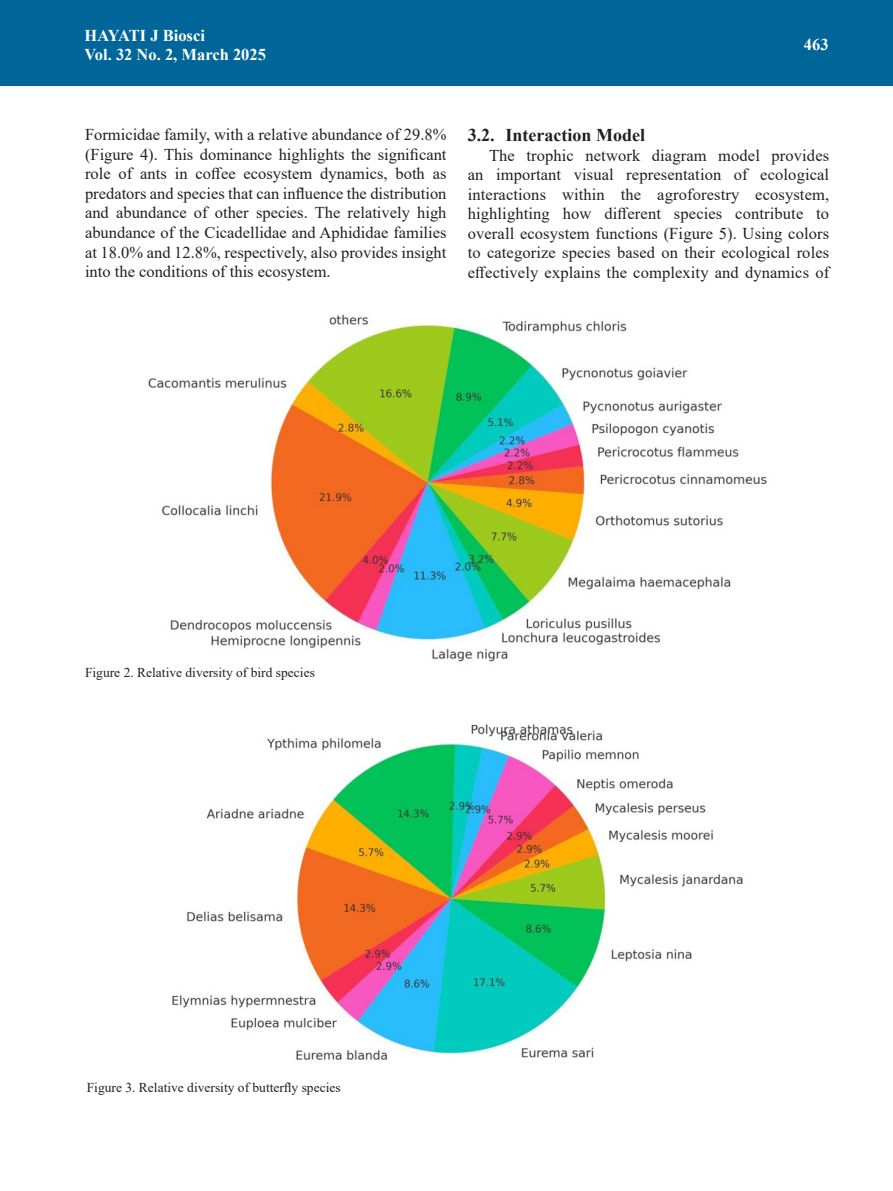
<style>
.page{position:relative;width:893px;height:1191px;background:#fff}
.page>*{position:absolute;margin:0;border:0;box-sizing:border-box;transform-origin:0 0}
.t1{font:700 18px "Times New Roman";color:#231f20}
.t2{font:16.5px/19.5px "Times New Roman";letter-spacing:.005em;color:#231f20;text-align:justify}
.t3{font:700 16.5px/19.5px "Times New Roman";color:#fff}
.t4{font:13.5px "Times New Roman";color:#231f20}
</style>
<div class="page">
<img style="left:148px;top:314px;width:619px;height:348px">
<img style="left:172px;top:724px;width:571px;height:336px">
<div style="left:0;top:0;width:893px;height:85px;background:#069"></div>
<p class="t3" style="left:85px;top:25px;width:183px">HAYATI J Biosci<br>Vol. 32 No. 2, March 2025</p>
<p class="t3" style="left:804px;top:34px;width:26px">463</p>
<p class="t2" style="left:85px;top:125px;width:363px">Formicidae family, with a relative abundance of 29.8% (Figure 4). This dominance highlights the significant role of ants in coffee ecosystem dynamics, both as predators and species that can influence the distribution and abundance of other species. The relatively high abundance of the Cicadellidae and Aphididae families at 18.0% and 12.8%, respectively, also provides insight into the conditions of this ecosystem.</p>
<p class="t1" style="left:468px;top:122px;width:179px">3.2. Interaction Model</p>
<p class="t2" style="left:468px;top:145px;width:363px;text-indent:21px">The trophic network diagram model provides an important visual representation of ecological interactions within the agroforestry ecosystem, highlighting how different species contribute to overall ecosystem functions (Figure 5). Using colors to categorize species based on their ecological roles effectively explains the complexity and dynamics of</p>
<p class="t4" style="left:85px;top:663px;width:231px">Figure 2. Relative diversity of bird species</p>
<p class="t4" style="left:87px;top:1077px;width:255px">Figure 3. Relative diversity of butterfly species</p>
</div>
